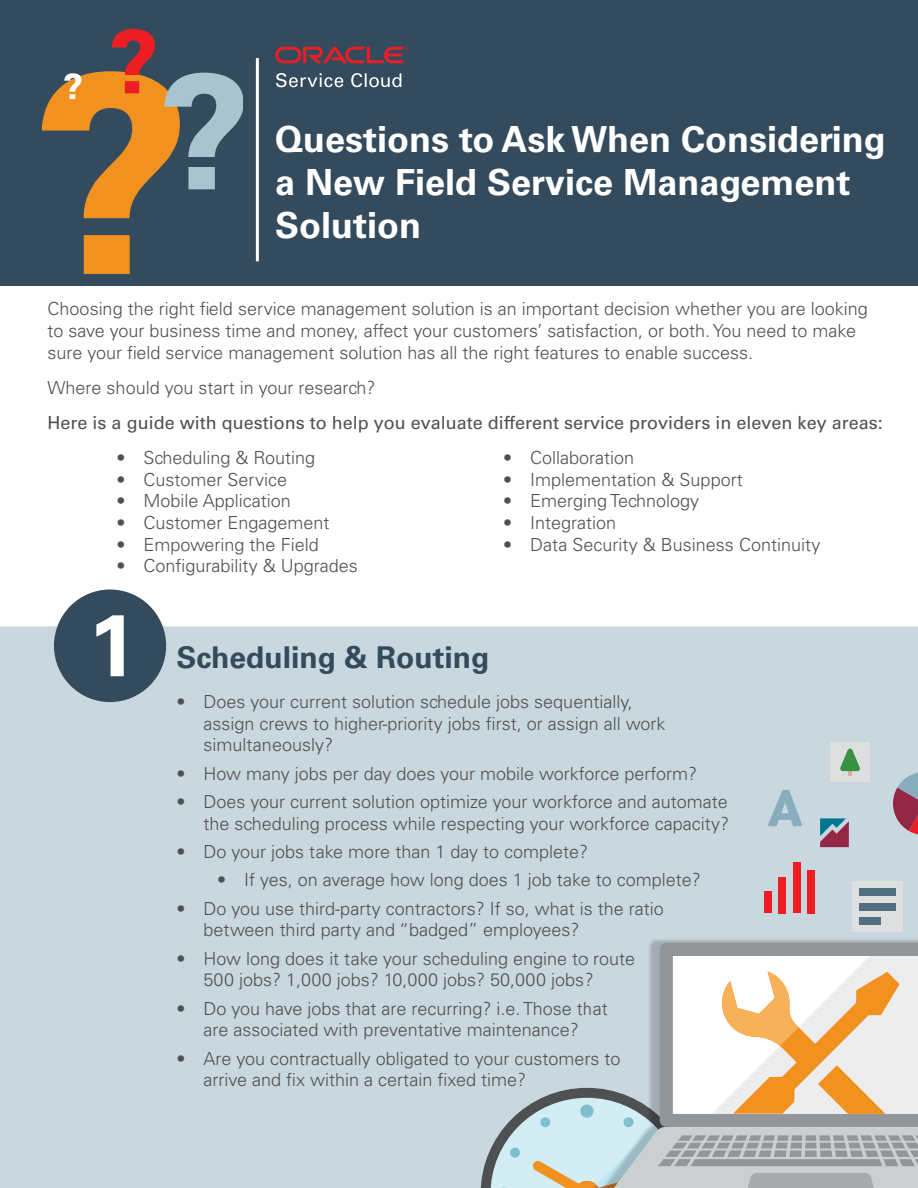
<style>
.page{position:relative;width:918px;height:1188px;background:#fff}
.page>*{position:absolute;margin:0;border:0;box-sizing:border-box;transform-origin:0 0}
.t1{font:700 36px/43.2px "Univers LT Std";color:#fff}
.t2{font:700 30px "Univers LT Std";color:#334b5c}
.t3{font:300 18px/21.6px "Univers LT Std";color:#4f5052}
.t4{font:18px/35.1px "Univers LT Std";color:#4f5052}
.s1{font-weight:300}
</style>
<div class="page">
<div style="left:0;top:0;width:918px;height:285px;background:#334b5c"></div>
<svg style="left:275px;top:47px;width:134px;height:16px"></svg>
<svg style="left:276px;top:73px;width:125px;height:14px"></svg>
<svg style="left:42px;top:29px;width:201px;height:245px"></svg>
<hr style="left:256px;top:58px;width:3px;height:203px;background:#fff">
<div style="left:0;top:626px;width:918px;height:562px;background:#c9d8de"></div>
<div style="left:54px;top:589px;width:112px;height:113px;background:#334b5c;border-radius:50%"></div>
<svg style="left:96px;top:615px;width:28px;height:61px"></svg>
<img style="left:587px;top:937px;width:331px;height:19px">
<div style="left:660px;top:943px;width:258px;height:13px;background:#939698"></div>
<svg style="left:465px;top:956px;width:453px;height:232px"></svg>
<svg style="left:820px;top:818px;width:29px;height:29px"></svg>
<svg style="left:893px;top:772px;width:25px;height:63px"></svg>
<div style="left:764px;top:892px;width:7px;height:21px;background:#ed1d24"></div>
<div style="left:779px;top:877px;width:7px;height:36px;background:#ed1d24"></div>
<div style="left:808px;top:870px;width:7px;height:43px;background:#ed1d24"></div>
<div style="left:793px;top:862px;width:7px;height:51px;background:#ed1d24"></div>
<div style="left:852px;top:881px;width:51px;height:51px;background:#dee0e0"></div>
<div style="left:859px;top:889px;width:36px;height:7px;background:#516d7e"></div>
<div style="left:859px;top:903px;width:36px;height:7px;background:#516d7e"></div>
<div style="left:859px;top:918px;width:22px;height:7px;background:#516d7e"></div>
<div style="left:830px;top:742px;width:40px;height:40px;background:#dee0e0"></div>
<svg style="left:840px;top:749px;width:20px;height:27px"></svg>
<svg style="left:768px;top:790px;width:34px;height:36px"></svg>
<h1 class="t1" style="left:275px;top:118px;width:612px">Questions to Ask When Considering a New Field Service Management<br>Solution</h1>
<p class="t3" style="left:48px;top:298px;width:822px">Choosing the right field service management solution is an important decision whether you are looking to save your business time and money, affect your customers’ satisfaction, or both. You need to make sure your field service management solution has all the right features to enable success.</p>
<p class="t4" style="left:48px;top:370px;width:837px"><span class="s1">Where should you start in your research?<br></span>Here is a guide with questions to help you evaluate different service providers in eleven key areas:</p>
<p class="t3" style="left:116px;top:447px;width:200px">• Scheduling &amp; Routing</p>
<p class="t3" style="left:503px;top:447px;width:133px">• Collaboration</p>
<p class="t3" style="left:116px;top:469px;width:172px">• Customer Service</p>
<p class="t3" style="left:503px;top:469px;width:241px">• Implementation &amp; Support</p>
<p class="t3" style="left:116px;top:490px;width:176px">• Mobile Application</p>
<p class="t3" style="left:503px;top:490px;width:197px">• Emerging Technology</p>
<p class="t3" style="left:116px;top:512px;width:215px">• Customer Engagement</p>
<p class="t3" style="left:503px;top:512px;width:115px">• Integration</p>
<p class="t3" style="left:116px;top:533px;width:204px">• Empowering the Field</p>
<p class="t3" style="left:503px;top:533px;width:319px">• Data Security &amp; Business Continuity</p>
<p class="t3" style="left:116px;top:555px;width:243px">• Configurability &amp; Upgrades</p>
<h2 class="t2" style="left:177px;top:640px;width:314px">Scheduling &amp; Routing</h2>
<p class="t3" style="left:204px;top:691px;width:463px;text-indent:-27px">• Does your current solution schedule jobs sequentially, assign crews to higher-priority jobs first, or assign all work simultaneously?</p>
<p class="t3" style="left:177px;top:763px;width:522px">• How many jobs per day does your mobile workforce perform?</p>
<p class="t3" style="left:177px;top:791px;width:554px;text-align:right">• Does your current solution optimize your workforce and automate the scheduling process while respecting your workforce capacity?</p>
<p class="t3" style="left:177px;top:841px;width:413px">• Do your jobs take more than 1 day to complete?</p>
<p class="t3" style="left:217px;top:869px;width:485px">• If yes, on average how long does 1 job take to complete?</p>
<p class="t3" style="left:204px;top:898px;width:462px;text-indent:-27px">• Do you use third-party contractors? If so, what is the ratio between third party and “badged” employees?</p>
<p class="t3" style="left:204px;top:948px;width:433px;text-indent:-27px">• How long does it take your scheduling engine to route<br>500 jobs? 1,000 jobs? 10,000 jobs? 50,000 jobs?</p>
<p class="t3" style="left:177px;top:997px;width:433px;text-align:center">• Do you have jobs that are recurring? i.e. Those that are associated with preventative maintenance?</p>
<p class="t3" style="left:204px;top:1047px;width:418px;text-indent:-27px">• Are you contractually obligated to your customers to arrive and fix within a certain fixed time?</p>
</div>
